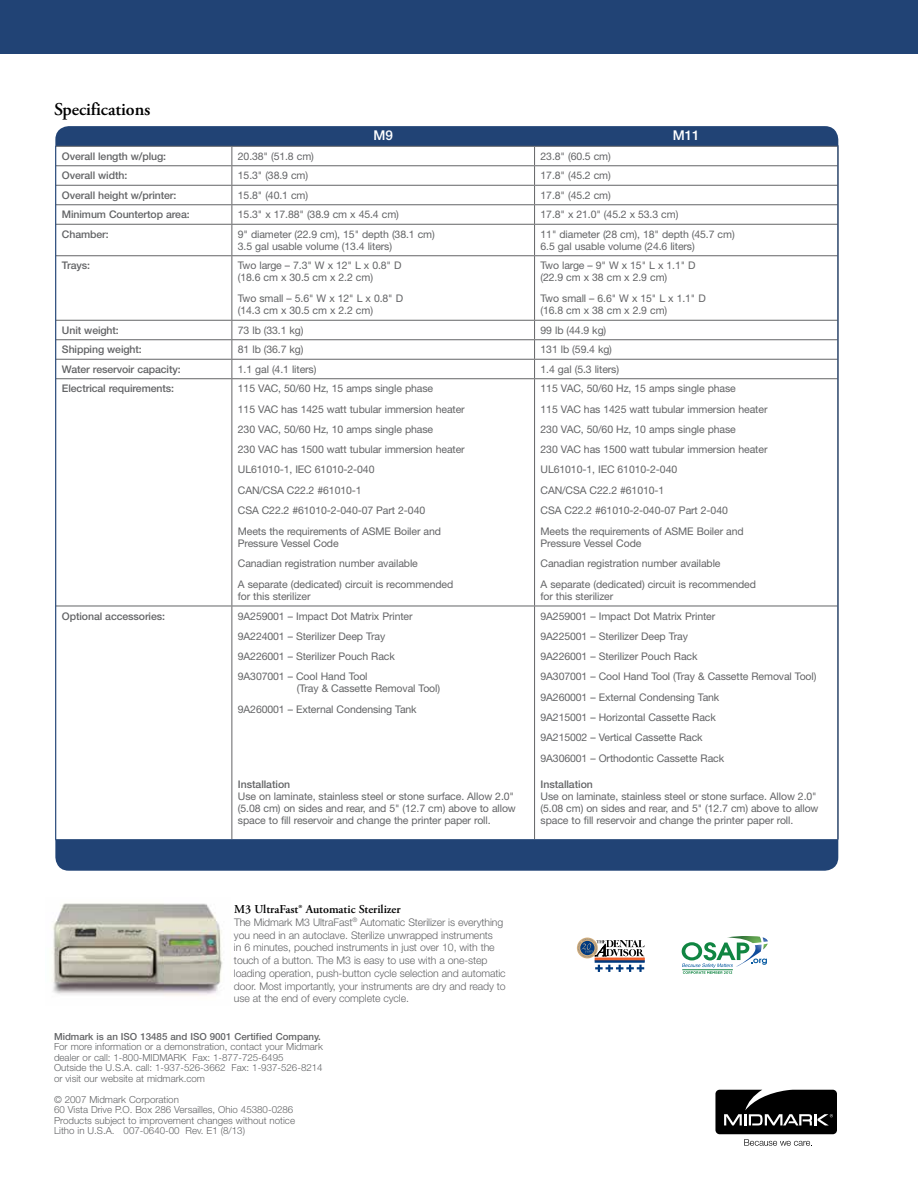
<style>
.page{position:relative;width:918px;height:1188px;background:#fff}
.page>*{position:absolute;margin:0;border:0;box-sizing:border-box;transform-origin:0 0}
.t1{font:600 18px "Adobe Garamond Pro";letter-spacing:-.005em;color:#000}
.t2{font:500 13.5px "Helvetica Neue LT Std";color:#fff}
.t3{font:600 12px "Adobe Garamond Pro";color:#000}
.t4{font:10.5px/20.4px "Helvetica Neue LT Std";letter-spacing:-.01em;color:#636466}
.t5{font:300 10.5px/12.8px "Helvetica Neue LT Std";letter-spacing:-.01em;color:#636466}
.t6{font:500 10.5px "Helvetica Neue LT Std";letter-spacing:-.01em;color:#636466}
.t7{font:300 9.75px/10.5px "Helvetica Neue LT Std";color:#636466}
.t8{font:500 9.75px "Helvetica Neue LT Std";color:#636466}
</style>
<div class="page">
<svg style="left:715px;top:1090px;width:122px;height:56px"></svg>
<svg style="left:682px;top:936px;width:86px;height:38px"></svg>
<div style="left:55px;top:126px;width:783px;height:745px;background:#214375;border-radius:14px"></div>
<div style="left:56px;top:147px;width:782px;height:692px;background:#fff"></div>
<hr style="left:56px;top:146px;width:176px;height:1px;background:#636466">
<hr style="left:232px;top:146px;width:303px;height:1px;background:#636466">
<hr style="left:535px;top:146px;width:303px;height:1px;background:#636466">
<hr style="left:232px;top:606px;width:1px;height:233px;background:#636466">
<hr style="left:534px;top:606px;width:1px;height:233px;background:#636466">
<hr style="left:56px;top:165px;width:176px;height:1px;background:#636466">
<hr style="left:232px;top:165px;width:303px;height:1px;background:#636466">
<hr style="left:535px;top:165px;width:303px;height:1px;background:#636466">
<hr style="left:56px;top:185px;width:176px;height:1px;background:#636466">
<hr style="left:232px;top:185px;width:303px;height:1px;background:#636466">
<hr style="left:535px;top:185px;width:303px;height:1px;background:#636466">
<hr style="left:56px;top:204px;width:176px;height:1px;background:#636466">
<hr style="left:232px;top:204px;width:303px;height:1px;background:#636466">
<svg style="left:232px;top:147px;width:1px;height:77px"></svg>
<hr style="left:535px;top:204px;width:303px;height:1px;background:#636466">
<svg style="left:534px;top:147px;width:1px;height:77px"></svg>
<hr style="left:56px;top:224px;width:176px;height:1px;background:#636466">
<hr style="left:232px;top:224px;width:303px;height:1px;background:#636466">
<hr style="left:232px;top:225px;width:1px;height:30px;background:#636466">
<hr style="left:535px;top:224px;width:303px;height:1px;background:#636466">
<hr style="left:534px;top:225px;width:1px;height:30px;background:#636466">
<hr style="left:56px;top:255px;width:176px;height:1px;background:#636466">
<hr style="left:232px;top:255px;width:303px;height:1px;background:#636466">
<hr style="left:232px;top:256px;width:1px;height:64px;background:#636466">
<hr style="left:535px;top:255px;width:303px;height:1px;background:#636466">
<hr style="left:534px;top:256px;width:1px;height:64px;background:#636466">
<hr style="left:56px;top:320px;width:176px;height:1px;background:#636466">
<hr style="left:232px;top:320px;width:303px;height:1px;background:#636466">
<hr style="left:535px;top:320px;width:303px;height:1px;background:#636466">
<hr style="left:56px;top:339px;width:176px;height:1px;background:#636466">
<hr style="left:232px;top:339px;width:303px;height:1px;background:#636466">
<hr style="left:535px;top:339px;width:303px;height:1px;background:#636466">
<hr style="left:56px;top:359px;width:176px;height:1px;background:#636466">
<hr style="left:232px;top:359px;width:303px;height:1px;background:#636466">
<svg style="left:232px;top:321px;width:1px;height:57px"></svg>
<hr style="left:535px;top:359px;width:303px;height:1px;background:#636466">
<svg style="left:534px;top:321px;width:1px;height:57px"></svg>
<hr style="left:56px;top:378px;width:176px;height:1px;background:#636466">
<hr style="left:232px;top:378px;width:303px;height:1px;background:#636466">
<hr style="left:232px;top:379px;width:1px;height:227px;background:#636466">
<hr style="left:535px;top:378px;width:303px;height:1px;background:#636466">
<hr style="left:534px;top:379px;width:1px;height:227px;background:#636466">
<hr style="left:56px;top:606px;width:176px;height:1px;background:#636466">
<hr style="left:232px;top:606px;width:303px;height:1px;background:#636466">
<hr style="left:535px;top:606px;width:303px;height:1px;background:#636466">
<div style="left:595px;top:960px;width:49px;height:2px;background:#003a7f;border:1px solid #003a7f"></div>
<div style="left:595px;top:958px;width:49px;height:2px;background:#f15a22;border:1px solid #f15a22"></div>
<svg style="left:595px;top:965px;width:49px;height:7px"></svg>
<svg style="left:577px;top:938px;width:21px;height:20px"></svg>
<svg style="left:578px;top:939px;width:67px;height:19px"></svg>
<img style="left:52px;top:903px;width:171px;height:93px">
<div style="left:0;top:0;width:918px;height:54px;background:#214375"></div>
<hr style="left:838px;top:145px;width:1px;height:695px;background:#214375">
<h1 class="t1" style="left:54px;top:99px;width:98px">Specifications</h1>
<p class="t2" style="left:374px;top:127px;width:21px">M9</p>
<p class="t2" style="left:673px;top:127px;width:28px">M11</p>
<p class="t6" style="left:62px;top:150px;width:106px">Overall length w/plug:</p>
<p class="t4" style="left:238px;top:146px;width:78px">20.38" (51.8 cm)</p>
<p class="t4" style="left:541px;top:146px;width:72px">23.8" (60.5 cm)</p>
<p class="t6" style="left:62px;top:169px;width:67px">Overall width:</p>
<p class="t4" style="left:238px;top:165px;width:72px">15.3" (38.9 cm)</p>
<p class="t4" style="left:541px;top:165px;width:72px">17.8" (45.2 cm)</p>
<p class="t6" style="left:62px;top:189px;width:116px">Overall height w/printer:</p>
<p class="t4" style="left:238px;top:185px;width:72px">15.8" (40.1 cm)</p>
<p class="t4" style="left:541px;top:185px;width:72px">17.8" (45.2 cm)</p>
<p class="t6" style="left:62px;top:208px;width:129px">Minimum Countertop area:</p>
<p class="t4" style="left:238px;top:204px;width:163px">15.3" x 17.88" (38.9 cm x 45.4 cm)</p>
<p class="t4" style="left:541px;top:204px;width:139px">17.8" x 21.0" (45.2 x 53.3 cm)</p>
<p class="t6" style="left:62px;top:228px;width:48px">Chamber:</p>
<p class="t4" style="left:238px;top:228px;width:198px;line-height:12px">9" diameter (22.9 cm), 15" depth (38.1 cm)<br>3.5 gal usable volume (13.4 liters)</p>
<p class="t4" style="left:541px;top:228px;width:196px;line-height:12px">11" diameter (28 cm), 18" depth (45.7 cm)<br>6.5 gal usable volume (24.6 liters)</p>
<p class="t6" style="left:62px;top:259px;width:30px">Trays:</p>
<p class="t4" style="left:238px;top:259px;width:165px;line-height:12px">Two large – 7.3" W x 12" L x 0.8" D (18.6 cm x 30.5 cm x 2.2 cm)</p>
<p class="t4" style="left:238px;top:292px;width:167px;line-height:12px">Two small – 5.6" W x 12" L x 0.8" D (14.3 cm x 30.5 cm x 2.2 cm)</p>
<p class="t4" style="left:541px;top:259px;width:157px;line-height:12px">Two large – 9" W x 15" L x 1.1" D (22.9 cm x 38 cm x 2.9 cm)</p>
<p class="t4" style="left:541px;top:292px;width:167px;line-height:12px">Two small – 6.6" W x 15" L x 1.1" D (16.8 cm x 38 cm x 2.9 cm)</p>
<p class="t6" style="left:62px;top:324px;width:58px">Unit weight:</p>
<p class="t4" style="left:238px;top:320px;width:67px">73 lb (33.1 kg)</p>
<p class="t4" style="left:541px;top:320px;width:67px">99 lb (44.9 kg)</p>
<p class="t6" style="left:62px;top:343px;width:81px">Shipping weight:</p>
<p class="t4" style="left:238px;top:339px;width:67px">81 lb (36.7 kg)</p>
<p class="t4" style="left:541px;top:339px;width:73px">131 lb (59.4 kg)</p>
<p class="t6" style="left:62px;top:363px;width:120px">Water reservoir capacity:</p>
<p class="t4" style="left:238px;top:359px;width:80px">1.1 gal (4.1 liters)</p>
<p class="t4" style="left:541px;top:359px;width:80px">1.4 gal (5.3 liters)</p>
<p class="t6" style="left:62px;top:382px;width:114px">Electrical requirements:</p>
<p class="t4" style="left:238px;top:378px;width:228px">115 VAC, 50/60 Hz, 15 amps single phase<br>115 VAC has 1425 watt tubular immersion heater 230 VAC, 50/60 Hz, 10 amps single phase<br>230 VAC has 1500 watt tubular immersion heater UL61010-1, IEC 61010-2-040<br>CAN/CSA C22.2 #61010-1<br>CSA C22.2 #61010-2-040-07 Part 2-040<br>Meets the requirements of ASME Boiler and</p>
<p class="t4" style="left:238px;top:533px;width:217px">Pressure Vessel Code<br>Canadian registration number available<br>A separate (dedicated) circuit is recommended</p>
<p class="t4" style="left:238px;top:586px;width:74px">for this sterilizer</p>
<p class="t4" style="left:541px;top:378px;width:228px">115 VAC, 50/60 Hz, 15 amps single phase<br>115 VAC has 1425 watt tubular immersion heater 230 VAC, 50/60 Hz, 10 amps single phase<br>230 VAC has 1500 watt tubular immersion heater UL61010-1, IEC 61010-2-040<br>CAN/CSA C22.2 #61010-1<br>CSA C22.2 #61010-2-040-07 Part 2-040<br>Meets the requirements of ASME Boiler and</p>
<p class="t4" style="left:541px;top:533px;width:217px">Pressure Vessel Code<br>Canadian registration number available<br>A separate (dedicated) circuit is recommended</p>
<p class="t4" style="left:541px;top:586px;width:74px">for this sterilizer</p>
<p class="t6" style="left:62px;top:610px;width:105px">Optional accessories:</p>
<p class="t4" style="left:238px;top:606px;width:176px">9A259001 – Impact Dot Matrix Printer<br>9A224001 – Sterilizer Deep Tray<br>9A226001 – Sterilizer Pouch Rack<br>9A307001 – Cool Hand Tool</p>
<p class="t4" style="left:238px;top:677px;width:204px;line-height:21px;text-indent:59px">(Tray &amp; Cassette Removal Tool)<br>9A260001 – External Condensing Tank</p>
<p class="t6" style="left:238px;top:778px;width:54px">Installation</p>
<p class="t4" style="left:238px;top:790px;width:280px;line-height:12px">Use on laminate, stainless steel or stone surface. Allow 2.0" (5.08 cm) on sides and rear, and 5" (12.7 cm) above to allow space to fill reservoir and change the printer paper roll.</p>
<p class="t4" style="left:541px;top:606px;width:277px">9A259001 – Impact Dot Matrix Printer<br>9A225001 – Sterilizer Deep Tray<br>9A226001 – Sterilizer Pouch Rack<br>9A307001 – Cool Hand Tool (Tray &amp; Cassette Removal Tool)<br>9A260001 – External Condensing Tank<br>9A215001 – Horizontal Cassette Rack<br>9A215002 – Vertical Cassette Rack<br>9A306001 – Orthodontic Cassette Rack</p>
<p class="t6" style="left:541px;top:778px;width:54px">Installation</p>
<p class="t4" style="left:541px;top:790px;width:280px;line-height:12px">Use on laminate, stainless steel or stone surface. Allow 2.0" (5.08 cm) on sides and rear, and 5" (12.7 cm) above to allow space to fill reservoir and change the printer paper roll.</p>
<p class="t3" style="left:234px;top:902px;width:168px">M3 UltraFast® Automatic Sterilizer</p>
<p class="t5" style="left:234px;top:916px;width:273px">The Midmark M3 UltraFast<sup>®</sup> Automatic Sterilizer is everything you need in an autoclave. Sterilize unwrapped instruments<br>in 6 minutes, pouched instruments in just over 10, with the touch of a button. The M3 is easy to use with a one-step loading operation, push-button cycle selection and automatic door. Most importantly, your instruments are dry and ready to use at the end of every complete cycle.</p>
<p class="t8" style="left:54px;top:1030px;width:268px">Midmark is an ISO 13485 and ISO 9001 Certified Company.</p>
<p class="t7" style="left:54px;top:1041px;width:270px">For more information or a demonstration, contact your Midmark dealer or call: 1-800-MIDMARK Fax: 1-877-725-6495<br>Outside the U.S.A. call: 1-937-526-3662 Fax: 1-937-526-8214 or visit our website at midmark.com</p>
<p class="t7" style="left:54px;top:1094px;width:243px">© 2007 Midmark Corporation<br>60 Vista Drive P.O. Box 286 Versailles, Ohio 45380-0286<br>Products subject to improvement changes without notice Litho in U.S.A. 007-0640-00 Rev. E1 (8/13)</p>
</div>
